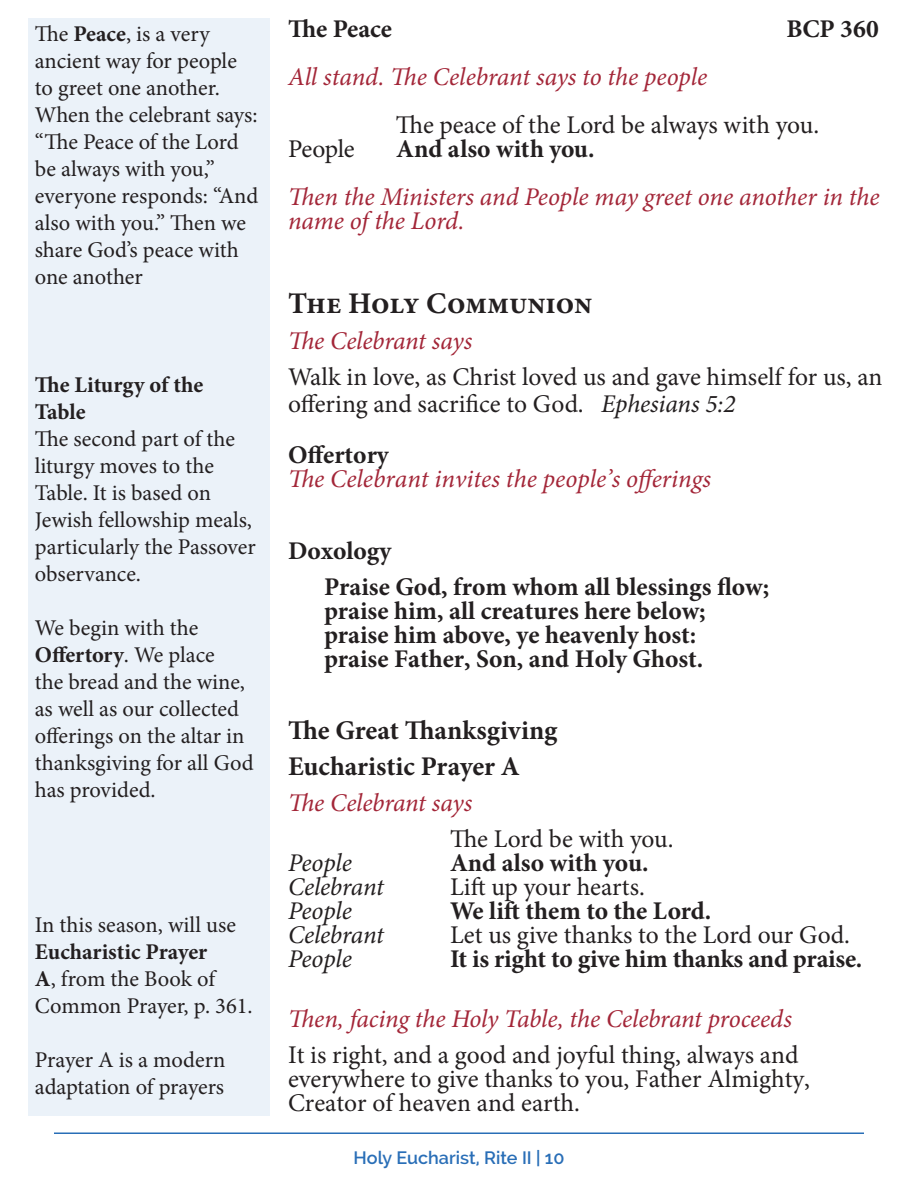
<style>
.page{position:relative;width:918px;height:1188px;background:#fff}
.page>*{position:absolute;margin:0;border:0;box-sizing:border-box;transform-origin:0 0}
.People{font:700 30px "Minion Pro";color:#231f20}
.People-2{font:700 27px "Minion Pro";letter-spacing:-.005em;color:#231f20}
.Section_Header{font:25.5px/24px "Minion Pro";color:#231f20}
.Section_Header-2{font:italic 25.5px/24px "Minion Pro";letter-spacing:-.005em;color:#a32638}
.People-3{font:700 25.5px/24px "Minion Pro";color:#231f20}
.Section_Header-3{font:700 25.5px "Minion Pro";letter-spacing:-.005em;color:#231f20}
.Section_Header-4{font:italic 25.5px "Minion Pro";letter-spacing:-.01em;color:#231f20}
.t1{font:22.5px/27px "Minion Pro";letter-spacing:-.005em;color:#231f20}
.t2{font:700 22.5px "Minion Pro";letter-spacing:.005em;color:#231f20}
.t3{font:600 18px "Raleway";color:#296eb7}
.s1{font-weight:700}
.s2{font-style:italic}
.s3{font-weight:700;font-style:normal;color:#231f20}
</style>
<div class="page">
<hr style="left:54px;top:1132px;width:810px;height:2px;background:#296eb7">
<div style="left:28px;top:18px;width:242px;height:1098px;background:#ebf2f9"></div>
<p class="t1" style="left:35px;top:21px;width:225px">The <span class="s1">Peace</span>, is a very ancient way for people to greet one another.<br>When the celebrant says: “The Peace of the Lord be always with you,” everyone responds: “And also with you.” Then we share God’s peace with one another</p>
<p class="t2" style="left:35px;top:369px;width:170px">The Liturgy of the</p>
<p class="t2" style="left:35px;top:396px;width:52px">Table</p>
<p class="t1" style="left:35px;top:426px;width:222px">The second part of the liturgy moves to the<br>Table. It is based on<br>Jewish fellowship meals, particularly the Passover observance.</p>
<p class="t1" style="left:35px;top:615px;width:220px">We begin with the<br><span class="s1">Offertory</span>. We place<br>the bread and the wine, as well as our collected offerings on the altar in thanksgiving for all God has provided.</p>
<p class="t1" style="left:35px;top:912px;width:219px">In this season, will use<br><span class="s1">Eucharistic Prayer<br>A</span>, from the Book of<br>Common Prayer, p. 361.</p>
<p class="t1" style="left:35px;top:1047px;width:192px">Prayer A is a modern adaptation of prayers</p>
<p class="People-3" style="left:288px;top:16px;width:106px">The Peace</p>
<p class="People-3" style="left:786px;top:16px;width:94px">BCP 360</p>
<p class="Section_Header-2" style="left:288px;top:64px;width:421px">All stand. The Celebrant says to the people</p>
<p class="Section_Header" style="left:396px;top:113px;width:425px">The peace of the Lord be always with you.</p>
<p class="Section_Header" style="left:288px;top:137px;width:68px">People</p>
<p class="People-3" style="left:396px;top:136px;width:200px">And also with you.</p>
<p class="Section_Header-2" style="left:288px;top:184px;width:593px">Then the Ministers and People may greet one another in the name of the Lord.</p>
<p class="People" style="left:288px;top:282px;width:306px">The Holy Communion</p>
<p class="Section_Header-2" style="left:288px;top:328px;width:186px">The Celebrant says</p>
<p class="Section_Header" style="left:288px;top:363px;width:596px;line-height:27px">Walk in love, as Christ loved us and gave himself for us, an offering and sacrifice to God. <span class="s2">Ephesians 5:2</span></p>
<p class="Section_Header-2" style="left:288px;top:442px;width:425px"><span class="s3">Offertory<br></span>The Celebrant invites the people’s offerings</p>
<p class="Section_Header-3" style="left:288px;top:532px;width:105px">Doxology</p>
<p class="People-3" style="left:324px;top:574px;width:447px">Praise God, from whom all blessings flow; praise him, all creatures here below; praise him above, ye heavenly host:<br>praise Father, Son, and Holy Ghost.</p>
<p class="People-2" style="left:288px;top:711px;width:271px">The Great Thanksgiving</p>
<p class="People-2" style="left:288px;top:747px;width:233px">Eucharistic Prayer A</p>
<p class="Section_Header-2" style="left:288px;top:790px;width:186px">The Celebrant says</p>
<p class="Section_Header" style="left:450px;top:827px;width:225px">The Lord be with you.</p>
<p class="Section_Header-4" style="left:288px;top:845px;width:65px">People</p>
<p class="Section_Header-3" style="left:450px;top:844px;width:200px">And also with you.</p>
<p class="Section_Header-4" style="left:288px;top:869px;width:97px">Celebrant</p>
<p class="Section_Header" style="left:450px;top:875px;width:196px">Lift up your hearts.</p>
<p class="Section_Header-4" style="left:288px;top:893px;width:65px">People</p>
<p class="Section_Header-3" style="left:450px;top:892px;width:263px">We lift them to the Lord.</p>
<p class="Section_Header-4" style="left:288px;top:917px;width:97px">Celebrant</p>
<p class="Section_Header" style="left:450px;top:923px;width:402px">Let us give thanks to the Lord our God.</p>
<p class="Section_Header-4" style="left:288px;top:941px;width:65px">People</p>
<p class="Section_Header-3" style="left:450px;top:940px;width:414px">It is right to give him thanks and praise.</p>
<p class="Section_Header-2" style="left:288px;top:1006px;width:505px">Then, facing the Holy Table, the Celebrant proceeds</p>
<p class="Section_Header" style="left:288px;top:1043px;width:523px">It is right, and a good and joyful thing, always and everywhere to give thanks to you, Father Almighty,<br>Creator of heaven and earth.</p>
<p class="t3" style="left:353px;top:1147px;width:213px">Holy Eucharist, Rite II | 10</p>
</div>
